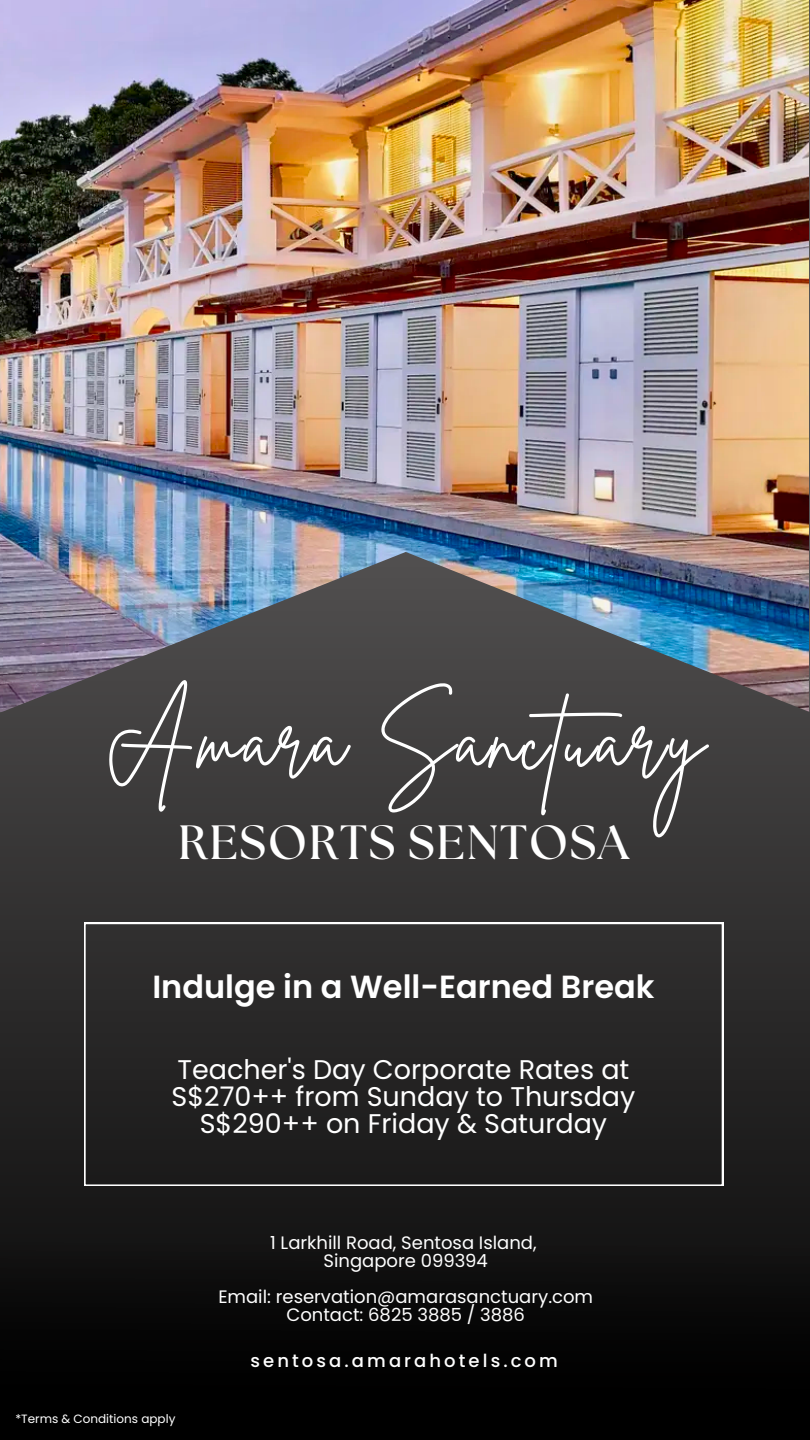
<style>
.page{position:relative;width:810px;height:1440px;background:#fff}
.page>*{position:absolute;margin:0;border:0;box-sizing:border-box;transform-origin:0 0}
.t1{font:83px "Brittany Signature";letter-spacing:.035em;color:#fff}
.t2{font:700 48px "The Seasons";letter-spacing:.035em;color:#fff}
.t3{font:600 32px "Poppins";color:#fff}
.t4{font:27px "Poppins";color:#fff}
.t5{font:18px "Poppins";color:#fff}
.t6{font:500 18px "Poppins";letter-spacing:.17em;color:#fff}
.t7{font:12px "Poppins";color:#fff}
</style>
<div class="page">
<img style="left:0;top:0;width:808px;height:552px">
<img style="left:0;top:552px;width:810px;height:888px">
<div style="left:84px;top:923px;width:639px;height:60px;background:#2f2d2d"></div>
<div style="left:1px;top:983px;width:809px;height:457px;background:linear-gradient(to bottom,#312f2f,#000)"></div>
<p class="t1" style="left:105px;top:685px;width:601px">Amara Sanctuary</p>
<p class="t2" style="left:178px;top:820px;width:452px">RESORTS SENTOSA</p>
<p class="t3" style="left:152px;top:965px;width:504px">Indulge in a Well-Earned Break</p>
<p class="t4" style="left:178px;top:1051px;width:453px">Teacher's Day Corporate Rates at</p>
<p class="t4" style="left:172px;top:1078px;width:465px">S$270++ from Sunday to Thursday</p>
<p class="t4" style="left:200px;top:1105px;width:409px">S$290++ on Friday &amp; Saturday</p>
<p class="t5" style="left:270px;top:1230px;width:268px">1 Larkhill Road, Sentosa Island,</p>
<p class="t5" style="left:324px;top:1248px;width:166px">Singapore 099394</p>
<p class="t5" style="left:218px;top:1284px;width:376px">Email: reservation@amarasanctuary.com</p>
<p class="t5" style="left:286px;top:1302px;width:240px">Contact: 6825 3885 / 3886</p>
<p class="t7" style="left:15px;top:1410px;width:162px">*Terms &amp; Conditions apply</p>
<p class="t6" style="left:251px;top:1348px;width:309px">sentosa.amarahotels.com</p>
</div>
